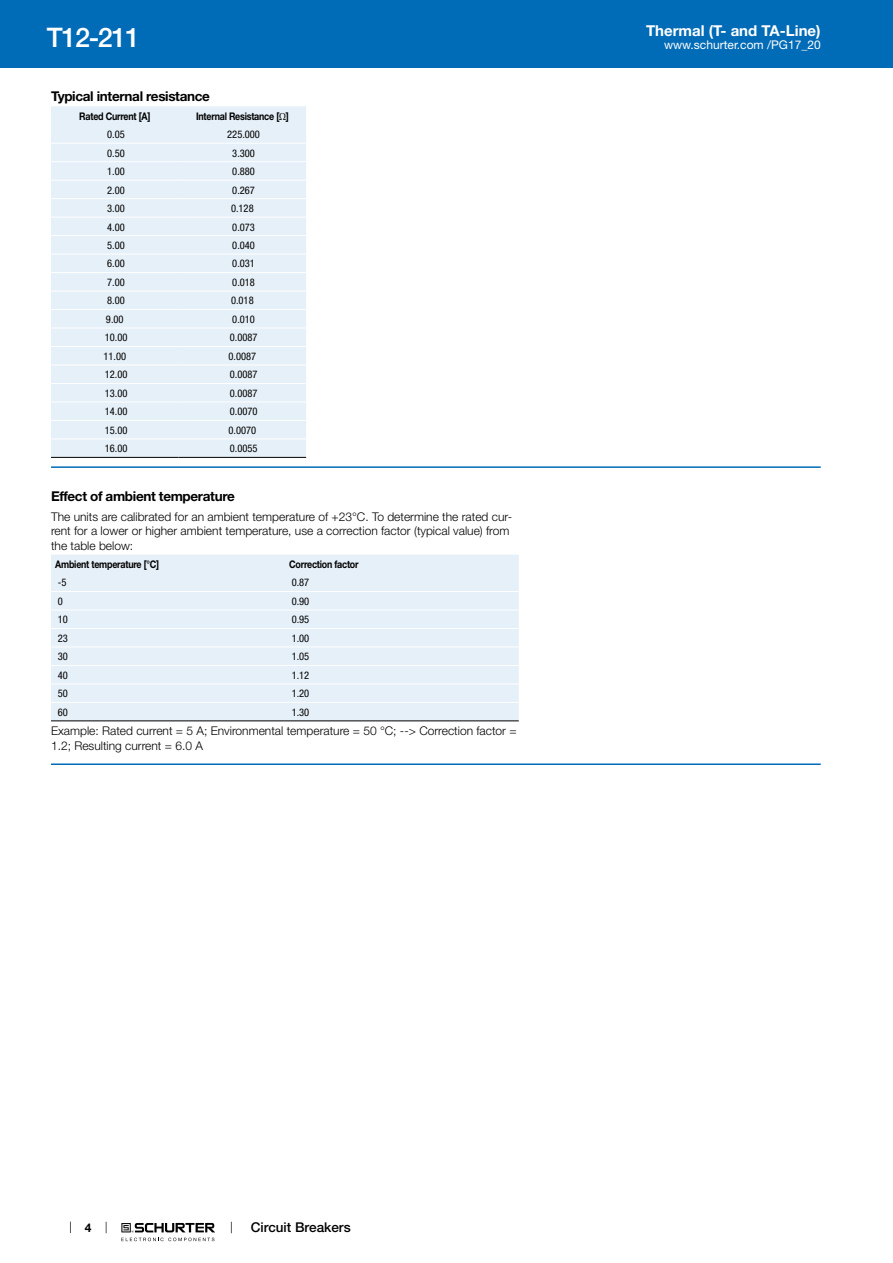
<style>
.page{position:relative;width:893px;height:1263px;background:#fff}
.page>*{position:absolute;margin:0;border:0;box-sizing:border-box;transform-origin:0 0}
.t1{font:500 27px "Helvetica Neue LT";letter-spacing:-.05em;color:#fff}
.t2{font:700 15px "Helvetica Neue LT";color:#fff}
.t3{font:700 13.5px "Helvetica Neue LT";letter-spacing:-.025em;color:#000}
.t4{font:500 13.5px "Helvetica Neue LT";color:#000}
.t5{font:300 12px/14.4px "Helvetica Neue LT";color:#000}
.t6{font:12px "Helvetica Neue LT";color:#fff}
.t7{font:700 12px "Helvetica Neue LT";color:#000}
.t8{font:condensed 10.5px "Helvetica Neue LT";color:#000}
.t9{font:700 10.5px "Helvetica Neue LT";letter-spacing:-.025em;color:#000;scale:.85 1}
.s1{font-family:"Arial Unicode MS";font-weight:400}
</style>
<div class="page">
<svg style="left:70px;top:1221px;width:1px;height:12px"></svg>
<svg style="left:121px;top:1223px;width:94px;height:18px"></svg>
<div style="left:0;top:0;width:893px;height:68px;background:#006bb6"></div>
<div style="left:51px;top:106px;width:255px;height:351px;background:#e6f0f8"></div>
<hr style="left:51px;top:143px;width:128px;height:1px;background:#fff">
<hr style="left:179px;top:143px;width:127px;height:1px;background:#fff">
<hr style="left:51px;top:161px;width:128px;height:1px;background:#fff">
<hr style="left:179px;top:161px;width:127px;height:1px;background:#fff">
<hr style="left:51px;top:180px;width:128px;height:1px;background:#fff">
<hr style="left:179px;top:180px;width:127px;height:1px;background:#fff">
<hr style="left:51px;top:198px;width:128px;height:1px;background:#fff">
<hr style="left:179px;top:198px;width:127px;height:1px;background:#fff">
<hr style="left:51px;top:217px;width:128px;height:1px;background:#fff">
<hr style="left:179px;top:217px;width:127px;height:1px;background:#fff">
<hr style="left:51px;top:235px;width:128px;height:1px;background:#fff">
<hr style="left:179px;top:235px;width:127px;height:1px;background:#fff">
<hr style="left:51px;top:254px;width:128px;height:1px;background:#fff">
<hr style="left:179px;top:254px;width:127px;height:1px;background:#fff">
<hr style="left:51px;top:272px;width:128px;height:1px;background:#fff">
<hr style="left:179px;top:272px;width:127px;height:1px;background:#fff">
<hr style="left:51px;top:291px;width:128px;height:1px;background:#fff">
<hr style="left:179px;top:291px;width:127px;height:1px;background:#fff">
<hr style="left:51px;top:309px;width:128px;height:1px;background:#fff">
<hr style="left:179px;top:309px;width:127px;height:1px;background:#fff">
<hr style="left:51px;top:328px;width:128px;height:1px;background:#fff">
<hr style="left:179px;top:328px;width:127px;height:1px;background:#fff">
<hr style="left:51px;top:346px;width:128px;height:1px;background:#fff">
<hr style="left:179px;top:346px;width:127px;height:1px;background:#fff">
<hr style="left:51px;top:365px;width:128px;height:1px;background:#fff">
<hr style="left:179px;top:365px;width:127px;height:1px;background:#fff">
<hr style="left:51px;top:383px;width:128px;height:1px;background:#fff">
<hr style="left:179px;top:383px;width:127px;height:1px;background:#fff">
<hr style="left:51px;top:402px;width:128px;height:1px;background:#fff">
<hr style="left:179px;top:402px;width:127px;height:1px;background:#fff">
<hr style="left:51px;top:420px;width:128px;height:1px;background:#fff">
<hr style="left:179px;top:420px;width:127px;height:1px;background:#fff">
<hr style="left:51px;top:438px;width:128px;height:1px;background:#fff">
<hr style="left:179px;top:438px;width:127px;height:1px;background:#fff">
<hr style="left:51px;top:457px;width:128px;height:1px;background:#000">
<hr style="left:179px;top:457px;width:127px;height:1px;background:#000">
<hr style="left:51px;top:466px;width:770px;height:2px;background:#006bb6">
<div style="left:51px;top:555px;width:468px;height:165px;background:#e6f0f8"></div>
<hr style="left:51px;top:591px;width:234px;height:1px;background:#fff">
<hr style="left:285px;top:591px;width:234px;height:1px;background:#fff">
<hr style="left:51px;top:610px;width:234px;height:1px;background:#fff">
<hr style="left:285px;top:610px;width:234px;height:1px;background:#fff">
<hr style="left:51px;top:628px;width:234px;height:1px;background:#fff">
<hr style="left:285px;top:628px;width:234px;height:1px;background:#fff">
<hr style="left:51px;top:647px;width:234px;height:1px;background:#fff">
<hr style="left:285px;top:647px;width:234px;height:1px;background:#fff">
<hr style="left:51px;top:665px;width:234px;height:1px;background:#fff">
<hr style="left:285px;top:665px;width:234px;height:1px;background:#fff">
<hr style="left:51px;top:683px;width:234px;height:1px;background:#fff">
<hr style="left:285px;top:683px;width:234px;height:1px;background:#fff">
<hr style="left:51px;top:702px;width:234px;height:1px;background:#fff">
<hr style="left:285px;top:702px;width:234px;height:1px;background:#fff">
<hr style="left:51px;top:720px;width:234px;height:1px;background:#000">
<hr style="left:285px;top:720px;width:234px;height:1px;background:#000">
<hr style="left:51px;top:763px;width:770px;height:2px;background:#006bb6">
<h1 class="t1" style="left:47px;top:21px;width:95px">T12-211</h1>
<p class="t3" style="left:51px;top:88px;width:160px">Typical internal resistance</p>
<p class="t9" style="left:79px;top:109px;width:85px">Rated Current [A]</p>
<p class="t9" style="left:196px;top:109px;width:111px">Internal Resistance [<span class="s1">Ω</span>]</p>
<p class="t8" style="left:107px;top:128px;width:19px">0.05</p>
<p class="t8" style="left:227px;top:128px;width:34px">225.000</p>
<p class="t8" style="left:107px;top:147px;width:19px">0.50</p>
<p class="t8" style="left:232px;top:147px;width:24px">3.300</p>
<p class="t8" style="left:107px;top:165px;width:19px">1.00</p>
<p class="t8" style="left:232px;top:165px;width:24px">0.880</p>
<p class="t8" style="left:107px;top:184px;width:19px">2.00</p>
<p class="t8" style="left:232px;top:184px;width:24px">0.267</p>
<p class="t8" style="left:107px;top:202px;width:19px">3.00</p>
<p class="t8" style="left:231px;top:202px;width:24px">0.128</p>
<p class="t8" style="left:107px;top:221px;width:19px">4.00</p>
<p class="t8" style="left:232px;top:221px;width:24px">0.073</p>
<p class="t8" style="left:107px;top:239px;width:19px">5.00</p>
<p class="t8" style="left:232px;top:239px;width:24px">0.040</p>
<p class="t8" style="left:107px;top:258px;width:19px">6.00</p>
<p class="t8" style="left:232px;top:258px;width:24px">0.031</p>
<p class="t8" style="left:107px;top:276px;width:19px">7.00</p>
<p class="t8" style="left:232px;top:276px;width:24px">0.018</p>
<p class="t8" style="left:107px;top:295px;width:19px">8.00</p>
<p class="t8" style="left:231px;top:295px;width:24px">0.018</p>
<p class="t8" style="left:106px;top:313px;width:19px">9.00</p>
<p class="t8" style="left:232px;top:313px;width:24px">0.010</p>
<p class="t8" style="left:105px;top:332px;width:24px">10.00</p>
<p class="t8" style="left:230px;top:332px;width:29px">0.0087</p>
<p class="t8" style="left:103px;top:350px;width:24px">11.00</p>
<p class="t8" style="left:228px;top:350px;width:29px">0.0087</p>
<p class="t8" style="left:105px;top:369px;width:24px">12.00</p>
<p class="t8" style="left:230px;top:369px;width:29px">0.0087</p>
<p class="t8" style="left:105px;top:387px;width:24px">13.00</p>
<p class="t8" style="left:230px;top:387px;width:29px">0.0087</p>
<p class="t8" style="left:105px;top:406px;width:24px">14.00</p>
<p class="t8" style="left:230px;top:406px;width:29px">0.0070</p>
<p class="t8" style="left:105px;top:424px;width:24px">15.00</p>
<p class="t8" style="left:228px;top:424px;width:29px">0.0070</p>
<p class="t8" style="left:105px;top:442px;width:24px">16.00</p>
<p class="t8" style="left:230px;top:442px;width:29px">0.0055</p>
<p class="t3" style="left:51px;top:487px;width:185px">Effect of ambient temperature</p>
<p class="t5" style="left:51px;top:509px;width:463px">The units are calibrated for an ambient temperature of +23°C. To determine the rated cur&shy;rent for a lower or higher ambient temperature, use a correction factor (typical value) from the table below:</p>
<p class="t9" style="left:55px;top:558px;width:124px">Ambient temperature [°C]</p>
<p class="t9" style="left:289px;top:558px;width:83px">Correction factor</p>
<p class="t8" style="left:58px;top:577px;width:10px">-5</p>
<p class="t8" style="left:292px;top:577px;width:19px">0.87</p>
<p class="t8" style="left:58px;top:595px;width:7px">0</p>
<p class="t8" style="left:292px;top:595px;width:19px">0.90</p>
<p class="t8" style="left:58px;top:614px;width:12px">10</p>
<p class="t8" style="left:292px;top:614px;width:19px">0.95</p>
<p class="t8" style="left:58px;top:632px;width:12px">23</p>
<p class="t8" style="left:292px;top:632px;width:19px">1.00</p>
<p class="t8" style="left:58px;top:650px;width:12px">30</p>
<p class="t8" style="left:292px;top:650px;width:19px">1.05</p>
<p class="t8" style="left:58px;top:669px;width:12px">40</p>
<p class="t8" style="left:292px;top:669px;width:19px">1.12</p>
<p class="t8" style="left:58px;top:687px;width:12px">50</p>
<p class="t8" style="left:292px;top:687px;width:19px">1.20</p>
<p class="t8" style="left:58px;top:706px;width:12px">60</p>
<p class="t8" style="left:292px;top:706px;width:19px">1.30</p>
<p class="t5" style="left:51px;top:724px;width:467px">Example: Rated current = 5 A; Environmental temperature = 50 °C; --&gt; Correction factor =<br>1.2; Resulting current = 6.0 A</p>
<p class="t2" style="left:646px;top:21px;width:176px">Thermal (T- and TA-Line)</p>
<p class="t6" style="left:664px;top:38px;width:158px">www.schurter.com /PG17_20</p>
<p class="t7" style="left:85px;top:1220px;width:8px">4</p>
<p class="t4" style="left:251px;top:1219px;width:101px">Circuit Breakers</p>
</div>
